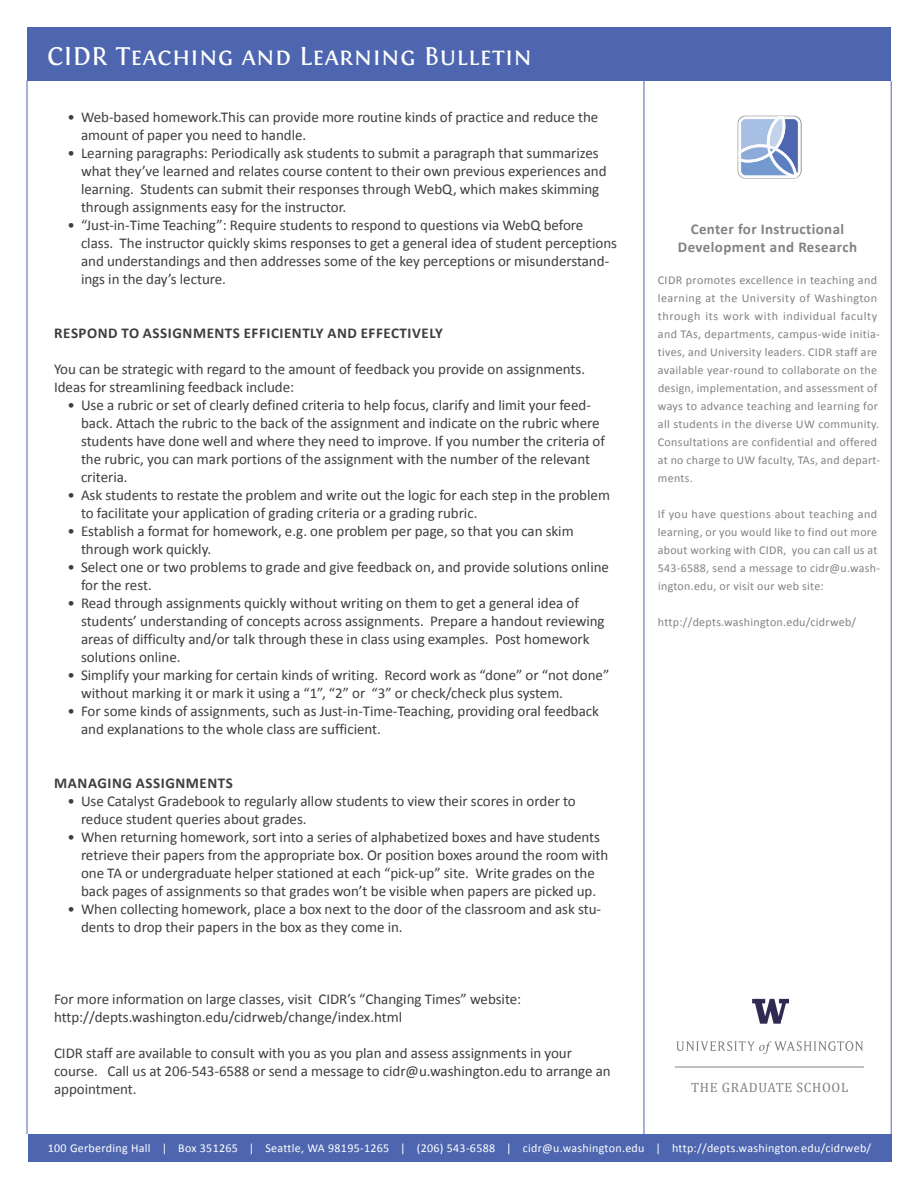
<style>
.page{position:relative;width:918px;height:1188px;background:#fff}
.page>*{position:absolute;margin:0;border:0;box-sizing:border-box;transform-origin:0 0}
.t1{font:27px "Fontin Small Caps";letter-spacing:.01em;color:#fff}
.t2{font:15px/18px "Calibri";color:#3e3e3f}
.t3{font:700 15px "Calibri";letter-spacing:.035em;color:#3e3e3f}
.t4{font:700 15px/18px "Calibri";letter-spacing:.025em;color:#808285;text-align:center}
.t5{font:13.5px "Cambria";letter-spacing:.05em;color:#808285}
.t6{font:12px/18px "Calibri";letter-spacing:.025em;color:#808285}
.t7{font:12px "Calibri";letter-spacing:.025em;color:#fff}
</style>
<div class="page">
<div style="left:27px;top:27px;width:864px;height:54px;background:#4e66b0"></div>
<hr style="left:27px;top:81px;width:1px;height:1053px;background:#4e66b0">
<hr style="left:891px;top:81px;width:1px;height:1053px;background:#4e66b0">
<div style="left:28px;top:1134px;width:864px;height:27px;background:#4e66b0"></div>
<hr style="left:644px;top:81px;width:1px;height:1053px;background:#4e66b0">
<svg style="left:676px;top:1041px;width:187px;height:13px"></svg>
<hr style="left:675px;top:1067px;width:189px;height:1px;background:#808285">
<img style="left:752px;top:999px;width:36px;height:25px">
<svg style="left:781px;top:1021px;width:4px;height:3px"></svg>
<img style="left:737px;top:121px;width:65px;height:58px">
<svg style="left:738px;top:116px;width:63px;height:62px"></svg>
<h1 class="t1" style="left:47px;top:41px;width:486px">CIDR Teaching and Learning Bulletin</h1>
<p class="t2" style="left:81px;top:107px;width:519px;text-indent:-14px">• Web-based homework.This can provide more routine kinds of practice and reduce the amount of paper you need to handle.</p>
<p class="t2" style="left:81px;top:143px;width:527px;text-indent:-14px">• Learning paragraphs: Periodically ask students to submit a paragraph that summarizes what they’ve learned and relates course content to their own previous experiences and learning. Students can submit their responses through WebQ, which makes skimming through assignments easy for the instructor.</p>
<p class="t2" style="left:81px;top:215px;width:538px;text-indent:-14px">• “Just-in-Time Teaching”: Require students to respond to questions via WebQ before class. The instructor quickly skims responses to get a general idea of student perceptions and understandings and then addresses some of the key perceptions or misunderstand&shy;ings in the day’s lecture.</p>
<p class="t3" style="left:54px;top:323px;width:390px">RESPOND TO ASSIGNMENTS EFFICI ENTLY AND EFFECTIVELY</p>
<p class="t2" style="left:54px;top:359px;width:533px">You can be strategic with regard to the amount of feedback you provide on assignments.<br>Ideas for streamlining feedback include:</p>
<p class="t2" style="left:81px;top:395px;width:526px;text-indent:-14px">• Use a rubric or set of clearly defined criteria to help focus, clarify and limit your feed&shy;back. Attach the rubric to the back of the assignment and indicate on the rubric where students have done well and where they need to improve. If you number the criteria of the rubric, you can mark portions of the assignment with the number of the relevant criteria.</p>
<p class="t2" style="left:81px;top:485px;width:530px;text-indent:-14px">• Ask students to restate the problem and write out the logic for each step in the problem to facilitate your application of grading criteria or a grading rubric.</p>
<p class="t2" style="left:81px;top:521px;width:494px;text-indent:-14px">• Establish a format for homework, e.g. one problem per page, so that you can skim through work quickly.</p>
<p class="t2" style="left:81px;top:557px;width:530px;text-indent:-14px">• Select one or two problems to grade and give feedback on, and provide solutions online for the rest.</p>
<p class="t2" style="left:81px;top:593px;width:525px;text-indent:-14px">• Read through assignments quickly without writing on them to get a general idea of students’ understanding of concepts across assignments. Prepare a handout reviewing areas of difficulty and/or talk through these in class using examples. Post homework solutions online.</p>
<p class="t2" style="left:81px;top:665px;width:530px;text-indent:-14px">• Simplify your marking for certain kinds of writing. Record work as “done” or “not done” without marking it or mark it using a “1”, “2” or “3” or check/check plus system.</p>
<p class="t2" style="left:81px;top:701px;width:520px;text-indent:-14px">• For some kinds of assignments, such as Just-in-Time-Teaching, providing oral feedback and explanations to the whole class are sufficient.</p>
<p class="t3" style="left:54px;top:773px;width:180px">MANAGING ASSIGNMENTS</p>
<p class="t2" style="left:81px;top:791px;width:496px;text-indent:-14px">• Use Catalyst Gradebook to regularly allow students to view their scores in order to reduce student queries about grades.</p>
<p class="t2" style="left:81px;top:827px;width:529px;text-indent:-14px">• When returning homework, sort into a series of alphabetized boxes and have students retrieve their papers from the appropriate box. Or position boxes around the room with one TA or undergraduate helper stationed at each “pick-up” site. Write grades on the back pages of assignments so that grades won’t be visible when papers are picked up.</p>
<p class="t2" style="left:81px;top:899px;width:522px;text-indent:-14px">• When collecting homework, place a box next to the door of the classroom and ask stu&shy;dents to drop their papers in the box as they come in.</p>
<p class="t2" style="left:54px;top:989px;width:469px">For more information on large classes, visit CIDR’s “Changing Times” website: http://depts.washington.edu/cidrweb/change/index.html</p>
<p class="t2" style="left:54px;top:1043px;width:558px">CIDR staff are available to consult with you as you plan and assess assignments in your course. Call us at 206-543-6588 or send a message to cidr@u.washington.edu to arrange an appointment.</p>
<p class="t4" style="left:678px;top:219px;width:181px">CENTER FOR INSTRUCTIONAL<br>DEVELOPMENT AND RESEARCH</p>
<p class="t6" style="left:658px;top:270px;width:224px">CIDR promotes excellence in teaching and learning at the University of Washington through its work with individual faculty and TAs, departments, campus-wide initia&shy;tives, and University leaders. CIDR staff are available year-round to collaborate on the design, implementation, and assessment of ways to advance teaching and learning for all students in the diverse UW community.<br>Consultations are confidential and offered at no charge to UW faculty, TAs, and depart&shy;ments.</p>
<p class="t6" style="left:658px;top:504px;width:224px">If you have questions about teaching and learning, or you would like to find out more about working with CIDR, you can call us at 543-6588, send a message to cidr@u.wash&shy;ington.edu, or visit our web site:</p>
<p class="t6" style="left:658px;top:612px;width:200px">http://depts.washington.edu/cidrweb/</p>
<p class="t5" style="left:691px;top:1079px;width:159px">THE GRADUATE SCHOOL</p>
<p class="t7" style="left:48px;top:1141px;width:825px">100 Gerberding Hall | Box 351265 | Seattle, WA 98195-1265 | (206) 543-6588 | cidr@u.washington.edu | http://depts.washington.edu/cidrweb/</p>
</div>
